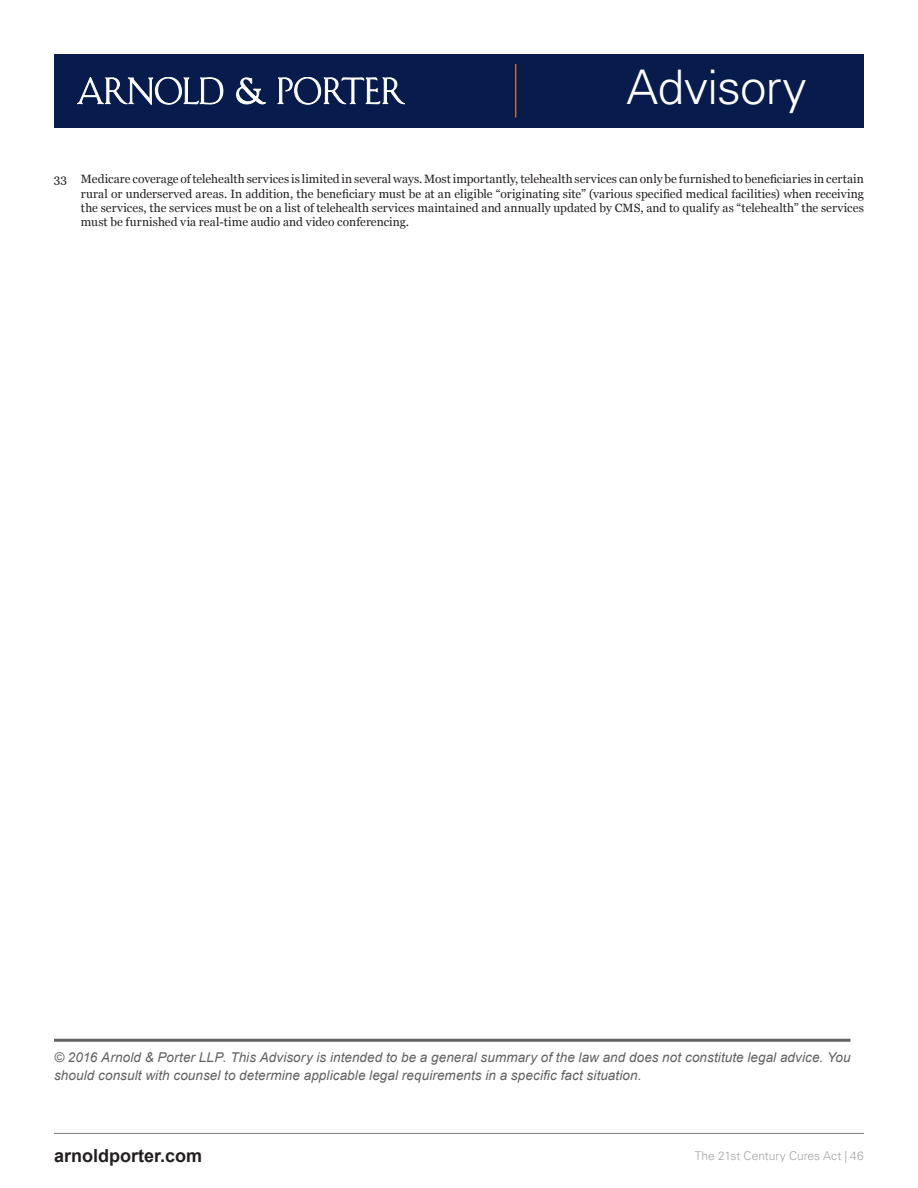
<style>
.page{position:relative;width:918px;height:1188px;background:#fff}
.page>*{position:absolute;margin:0;border:0;box-sizing:border-box;transform-origin:0 0}
.t1{font:300 47.7px "Univers";letter-spacing:-.01em;color:#fff}
.t2{font:700 18px "Arial";color:#231f20}
.t3{font:italic 13.5px/18px "Arial";letter-spacing:.005em;color:#616161}
.t4{font:12px/14.2px "Georgia";letter-spacing:.005em;color:#231f20;text-align:justify}
.t5{font:300 12px "Univers";color:#a4a4a4}
</style>
<div class="page">
<hr style="left:54px;top:1039px;width:796px;height:3px;background:#616161">
<hr style="left:54px;top:1133px;width:810px;height:1px;background:#878787">
<div style="left:54px;top:54px;width:810px;height:73px;background:#071c4d"></div>
<hr style="left:515px;top:64px;width:1px;height:54px;background:#de7712">
<svg style="left:78px;top:77px;width:145px;height:27px"></svg>
<svg style="left:236px;top:78px;width:30px;height:26px"></svg>
<svg style="left:278px;top:77px;width:127px;height:27px"></svg>
<h1 class="t1" style="left:627px;top:59px;width:181px">Advisory</h1>
<p class="t4" style="left:81px;top:172px;width:785px;text-indent:-27px">33 Medicare coverage of telehealth services is limited in several ways. Most importantly, telehealth services can only be furnished to beneficiaries in certain rural or underserved areas. In addition, the beneficiary must be at an eligible “originating site” (various specified medical facilities) when receiving the services, the services must be on a list of telehealth services maintained and annually updated by CMS, and to qualify as “telehealth” the services must be furnished via real-time audio and video conferencing.</p>
<p class="t3" style="left:54px;top:1048px;width:798px">© 2016 Arnold &amp; Porter LLP. This Advisory is intended to be a general summary of the law and does not constitute legal advice. You should consult with counsel to determine applicable legal requirements in a specific fact situation.</p>
<h2 class="t2" style="left:54px;top:1144px;width:150px">arnoldporter.com</h2>
<p class="t5" style="left:695px;top:1149px;width:171px">The 21st Century Cures Act | 46</p>
</div>
